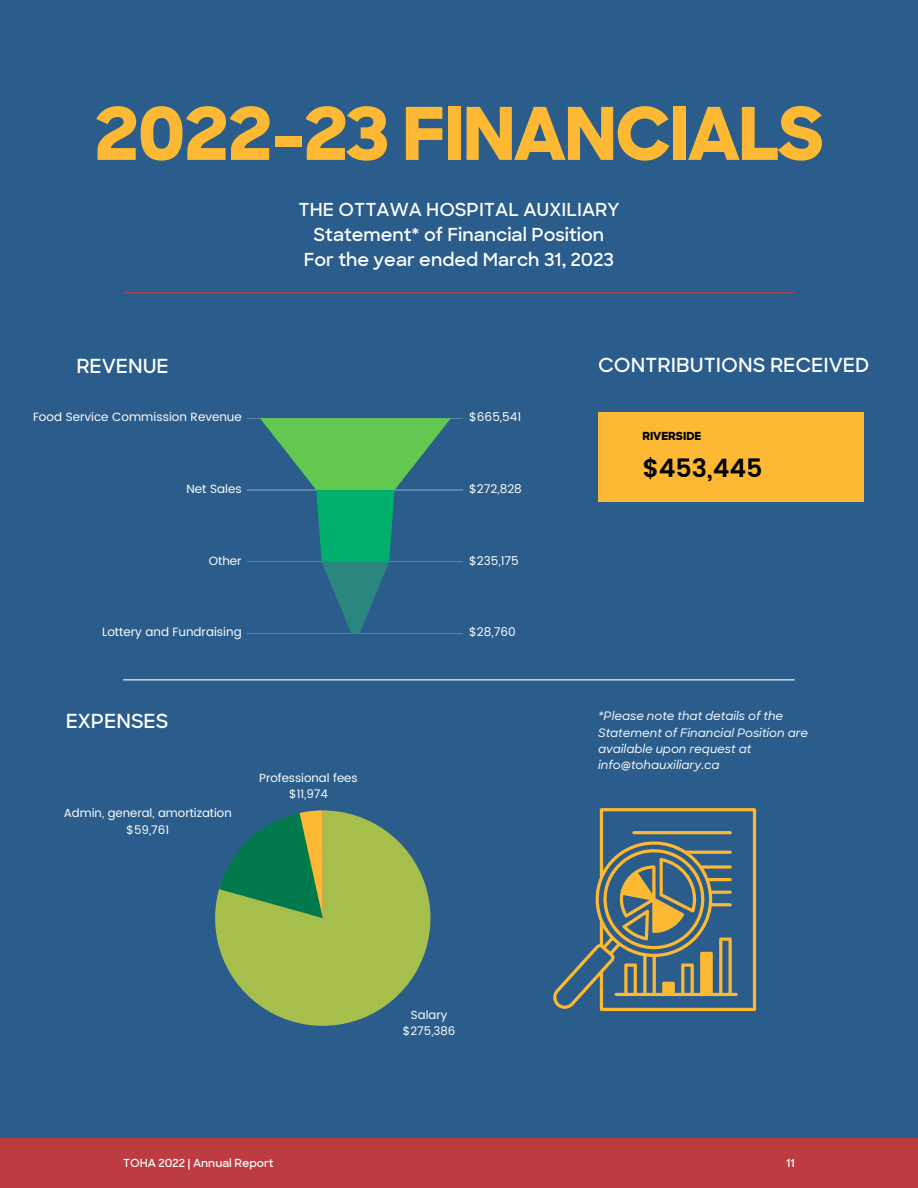
<style>
.page{position:relative;width:918px;height:1188px;background:#2a5d8c}
.page>*{position:absolute;margin:0;border:0;box-sizing:border-box;transform-origin:0 0}
.t1{font:800 72.6px "Sharp Sans";letter-spacing:-.03em;color:#fdb933}
.t2{font:600 25.35px "Poppins";color:#000}
.t3{font:600 19.8px "Sharp Sans";color:#fff}
.t4{font:600 18.3px "Sharp Sans";color:#fff}
.t5{font:12px "Poppins";color:#fefefe}
.t6{font:italic 500 11.85px/16.4px "Sharp Sans";color:#fff}
.t7{font:11.7px "Poppins";color:#fefefe}
.t8{font:600 11.25px "Sharp Sans";color:#fefefe}
.t9{font:800 11.25px "Sharp Sans";color:#000}
</style>
<div class="page">
<div style="left:0;top:1139px;width:918px;height:49px;background:#bc3c42"></div>
<hr style="left:124px;top:292px;width:670px;height:1px;background:#bc3c42">
<hr style="left:248px;top:418px;width:215px;height:1px;background:#fefefe">
<hr style="left:248px;top:490px;width:215px;height:1px;background:#fefefe">
<hr style="left:248px;top:562px;width:215px;height:1px;background:#fefefe">
<hr style="left:248px;top:633px;width:215px;height:1px;background:#fefefe">
<svg style="left:260px;top:418px;width:191px;height:216px"></svg>
<svg style="left:215px;top:810px;width:215px;height:216px;fill:#a6be4b"></svg>
<svg style="left:219px;top:810px;width:104px;height:108px"></svg>
<div style="left:598px;top:413px;width:265px;height:89px;background:#fdb933"></div>
<hr style="left:124px;top:679px;width:670px;height:1px;background:#fefefe">
<svg style="left:553px;top:808px;width:203px;height:203px"></svg>
<hr style="left:632px;top:831px;width:100px;height:3px;background:#fdb933;border-radius:2px">
<p class="t1" style="left:94px;top:87px;width:732px">2022-23 FINANCIALS</p>
<p class="t4" style="left:299px;top:198px;width:322px">THE OTTAWA HOSPITAL AUXILIARY</p>
<p class="t4" style="left:314px;top:223px;width:292px">Statement* of Financial Position</p>
<p class="t4" style="left:304px;top:247px;width:312px">For the year ended March 31, 2023</p>
<p class="t3" style="left:76px;top:353px;width:94px">REVENUE</p>
<p class="t3" style="left:598px;top:352px;width:273px">CONTRIBUTIONS RECEIVED</p>
<p class="t5" style="left:33px;top:410px;width:210px">Food Service Commission Revenue</p>
<p class="t5" style="left:469px;top:410px;width:54px">$665,541</p>
<p class="t9" style="left:642px;top:429px;width:61px">RIVERSIDE</p>
<p class="t2" style="left:642px;top:453px;width:122px">$453,445</p>
<p class="t5" style="left:187px;top:482px;width:57px">Net Sales</p>
<p class="t5" style="left:469px;top:482px;width:54px">$272,828</p>
<p class="t5" style="left:209px;top:554px;width:34px">Other</p>
<p class="t5" style="left:469px;top:554px;width:51px">$235,175</p>
<p class="t5" style="left:102px;top:625px;width:141px">Lottery and Fundraising</p>
<p class="t5" style="left:469px;top:625px;width:48px">$28,760</p>
<p class="t3" style="left:66px;top:708px;width:104px">EXPENSES</p>
<p class="t6" style="left:598px;top:708px;width:212px">*Please note that details of the<br>Statement of Financial Position are available upon request at info@tohauxiliary.ca</p>
<p class="t7" style="left:259px;top:771px;width:100px">Professional fees</p>
<p class="t7" style="left:289px;top:787px;width:40px">$11,974</p>
<p class="t7" style="left:64px;top:806px;width:169px">Admin, general, amortization</p>
<p class="t7" style="left:126px;top:823px;width:44px">$59,761</p>
<p class="t7" style="left:411px;top:1008px;width:38px">Salary</p>
<p class="t7" style="left:403px;top:1024px;width:54px">$275,386</p>
<p class="t8" style="left:123px;top:1156px;width:152px">TOHA 2022 | Annual Report</p>
<p class="t8" style="left:786px;top:1156px;width:10px">11</p>
</div>
